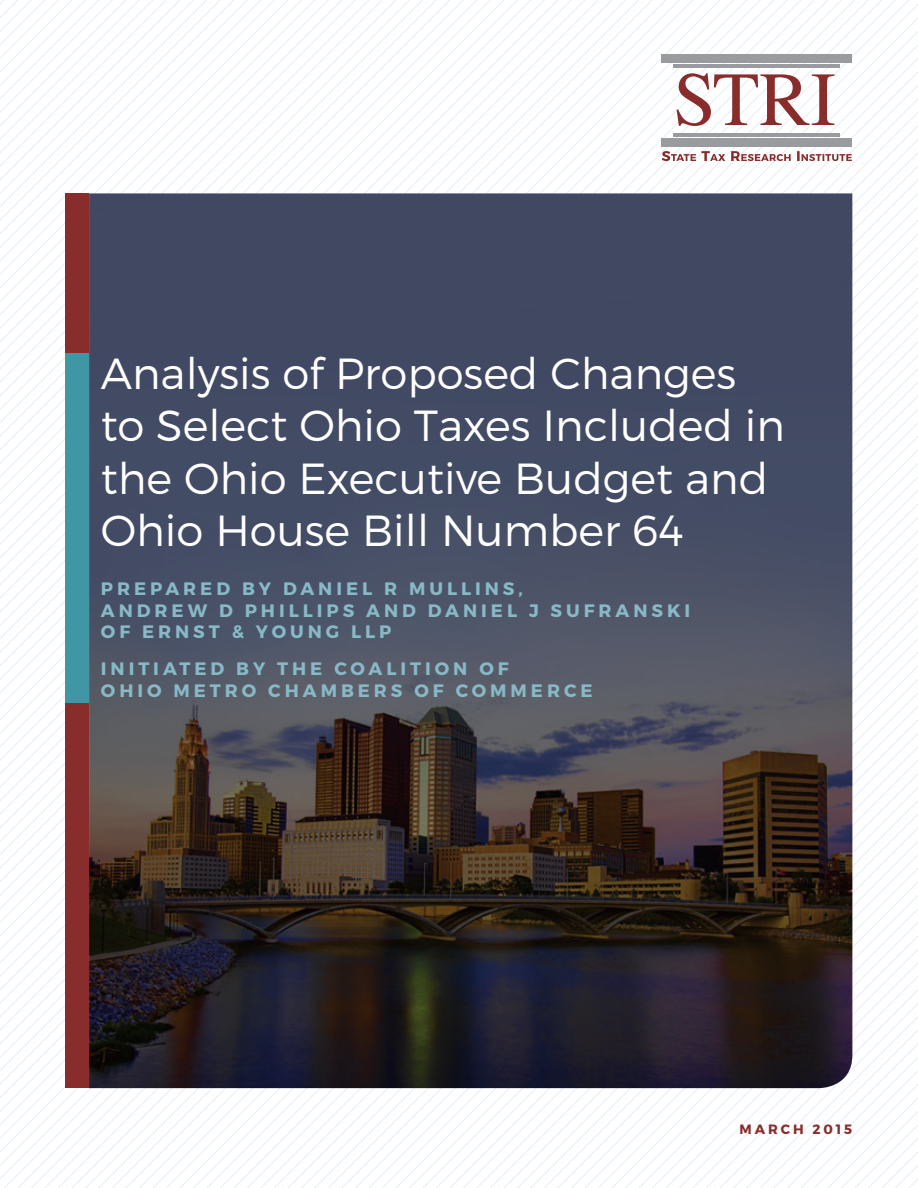
<style>
.page{position:relative;width:918px;height:1188px;background:#fff}
.page>*{position:absolute;margin:0;border:0;box-sizing:border-box;transform-origin:0 0}
.t1{font:300 43.5px/52.2px "Montserrat";color:#fff}
.t2{font:700 18px/21.6px "Montserrat";letter-spacing:.22em;color:#88b9c6}
.T{font:700 13.5px "Montserrat";letter-spacing:.22em;color:#882d2b}
</style>
<div class="page">
<svg style="left:248px;top:530px;width:670px;height:658px"></svg>
<div style="left:662px;top:54px;width:190px;height:8px;background:#999b9e"></div>
<div style="left:662px;top:139px;width:190px;height:8px;background:#999b9e"></div>
<hr style="left:673px;top:64px;width:167px;height:4px;background:#999b9e">
<hr style="left:673px;top:133px;width:167px;height:4px;background:#999b9e">
<svg style="left:662px;top:151px;width:190px;height:10px"></svg>
<svg style="left:677px;top:73px;width:157px;height:53px"></svg>
<img style="left:89px;top:194px;width:763px;height:894px">
<div style="left:66px;top:194px;width:23px;height:894px;background:#882d2b"></div>
<div style="left:66px;top:353px;width:23px;height:349px;background:#4196a5"></div>
<p class="t1" style="left:101px;top:347px;width:686px">Analysis of Proposed Changes to Select Ohio Taxes Included in the Ohio Executive Budget and<br>Ohio House Bill Number 64</p>
<p class="t2" style="left:101px;top:578px;width:591px">PREPARED BY DANIEL R MULLINS,<br>ANDREW D PHILLIPS AND DANIEL J SUFRANSKI<br>OF ERNST &amp; YOUNG LLP</p>
<p class="t2" style="left:101px;top:658px;width:493px">INITIATED BY THE COALITION OF<br>OHIO METRO CHAMBERS OF COMMERCE</p>
<p class="T" style="left:739px;top:1121px;width:114px">MARCH 2015</p>
</div>
